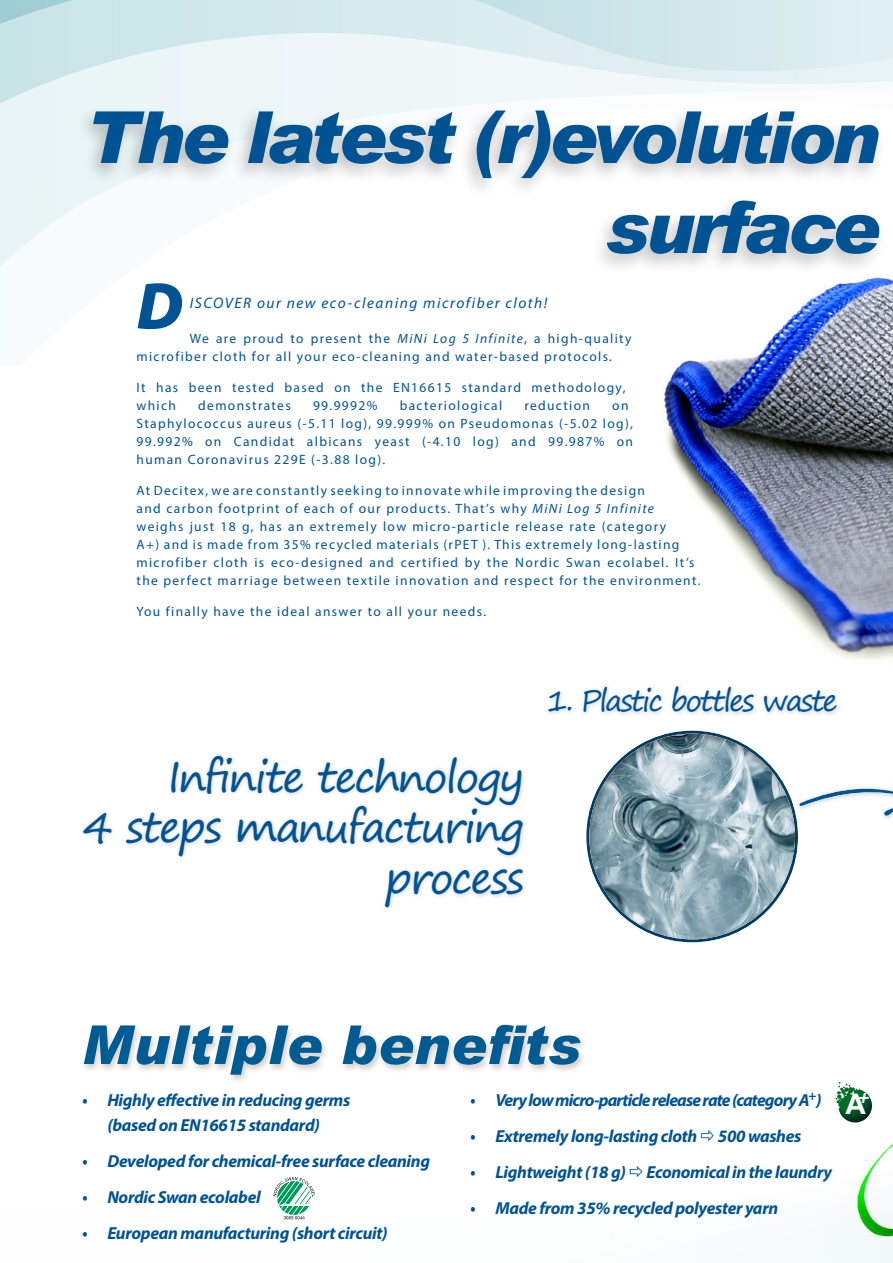
<style>
.page{position:relative;width:893px;height:1263px;background:#fff}
.page>*{position:absolute;margin:0;border:0;box-sizing:border-box;transform-origin:0 0}
.t1{font:italic 900 72px/90px "Arial";letter-spacing:-.05em;color:#005393;text-align:right}
.t2{font:italic 900 67.05px "Myriad Pro";color:#005393}
.t3{font:italic 900 53.85px "Arial";letter-spacing:.01em;color:#005b93}
.t4{font:42.15px/50.6px "Segoe Print";letter-spacing:-.05em;color:#005393;text-align:right}
.t5{font:29.4px "Segoe Print";letter-spacing:-.075em;color:#005393}
.t6{font:700 28.35px "Arial";color:#fff}
.t7{font:italic 700 21.6px "Calibri";color:#fff}
.t8{font:italic 700 17.4px/25.3px "Myriad Pro";letter-spacing:-.02em;color:#005393;text-align:center}
.t9{font:italic 700 17.4px "Myriad Pro";letter-spacing:-.05em;color:#005393}
.t10{font:italic 15.3px "Myriad Pro";letter-spacing:.1em;color:#005393}
.t11{font:13.5px/18px "Myriad Pro";letter-spacing:.1em;color:#005393}
.s1{font-style:italic}
.s2{font-family:"Calibri";font-weight:400;font-style:normal;font-size:15px}
</style>
<div class="page">
<svg style="left:0;top:178px;width:73px;height:89px"></svg>
<div style="left:0;top:87px;width:525px;height:91px;background:#eaf5f6"></div>
<svg style="left:0;top:0;width:893px;height:87px;background:#d9ecee"></svg>
<div style="left:585px;top:728px;width:215px;height:215px;background:#000;opacity:.43"></div>
<div style="left:794px;top:773px;width:99px;height:48px;background:#fff"></div>
<svg style="left:799px;top:788px;width:94px;height:30px"></svg>
<img style="left:845px;top:1143px;width:48px;height:120px">
<img style="left:525px;top:55px;width:368px;height:704px">
<div style="left:544px;top:682px;width:297px;height:35px;background:#000;opacity:.2"></div>
<div style="left:79px;top:752px;width:448px;height:160px;background:#000;opacity:.2"></div>
<hr style="left:892px;top:673px;width:1px;height:57px;background:#fff">
<div style="left:80px;top:1023px;width:507px;height:61px;background:#473216;opacity:.24"></div>
<div style="left:73px;top:103px;width:814px;height:171px;background:#000;opacity:.24"></div>
<svg style="left:273px;top:1177px;width:42px;height:42px"></svg>
<svg style="left:835px;top:1082px;width:37px;height:41px"></svg>
<h1 class="t1" style="left:85px;top:91px;width:796px">The latest (r)evolution surface</h1>
<h2 class="t2" style="left:136px;top:262px;width:48px">D</h2>
<p class="t10" style="left:190px;top:294px;width:359px">ISCOVER our new eco-cleaning microfiber cloth!</p>
<p class="t11" style="left:137px;top:330px;width:496px;text-indent:53px">We are proud to present the <span class="s1">MiNi Log 5 Infinite</span>, a high-quality microfiber cloth for all your eco-cleaning and water-based protocols.</p>
<p class="t11" style="left:137px;top:378px;width:491px">It has been tested based on the EN16615 standard methodology, which</p>
<p class="t11" style="left:198px;top:396px;width:94px">demonstrates</p>
<p class="t11" style="left:313px;top:396px;width:66px">99.9992%</p>
<p class="t11" style="left:400px;top:396px;width:104px">bacteriological</p>
<p class="t11" style="left:524px;top:396px;width:67px">reduction</p>
<p class="t11" style="left:137px;top:396px;width:498px;text-indent:476px">on Staphylococcus aureus (-5.11 log), 99.999% on Pseudomonas (-5.02 log), 99.992% on Candidat albicans yeast (-4.10 log) and 99.987% on human Coronavirus 229E (-3.88 log).</p>
<p class="t11" style="left:137px;top:481px;width:566px">At Decitex, we are constantly seeking to innovate while improving the design<br>and carbon footprint of each of our products. That’s why <span class="s1">MiNi Log 5 Infinite </span>weighs just 18 g, has an extremely low micro-particle release rate (category<br>A+) and is made from 35% recycled materials (rPET ). This extremely long-lasting microfiber cloth is eco-designed and certified by the Nordic Swan ecolabel. It’s the perfect marriage between textile innovation and respect for the environment.</p>
<p class="t11" style="left:137px;top:602px;width:351px">You finally have the ideal answer to all your needs.</p>
<h3 class="t4" style="left:82px;top:750px;width:443px">Infinite technology<br>4 steps manufacturing process</h3>
<h3 class="t5" style="left:547px;top:674px;width:293px">1. Plastic bottles waste</h3>
<h3 class="t3" style="left:82px;top:1011px;width:500px">Multiple benefits</h3>
<p class="t8" style="left:82px;top:1087px;width:270px"><span class="s2">•</span> Highly effective in reducing germs (based on EN16615 standard)</p>
<p class="t8" style="left:82px;top:1148px;width:350px"><span class="s2">•</span> Developed for chemical-free surface cleaning</p>
<p class="t8" style="left:82px;top:1184px;width:180px"><span class="s2">•</span> Nordic Swan ecolabel</p>
<p class="t8" style="left:82px;top:1220px;width:307px"><span class="s2">•</span> European manufacturing (short circuit)</p>
<p class="t9" style="left:470px;top:1089px;width:353px"><span class="s2">•</span> Very low micro-particle release rate (category A<sup>+</sup>)</p>
<p class="t8" style="left:470px;top:1123px;width:333px"><span class="s2">•</span> Extremely long-lasting cloth 500 washes</p>
<p class="t8" style="left:470px;top:1159px;width:364px"><span class="s2">•</span> Lightweight (18 g) Economical in the laundry</p>
<p class="t8" style="left:470px;top:1195px;width:310px"><span class="s2">•</span> Made from 35% recycled polyester yarn</p>
<h3 class="t7" style="left:858px;top:1081px;width:12px">+</h3>
<h3 class="t6" style="left:845px;top:1084px;width:22px">A</h3>
</div>
